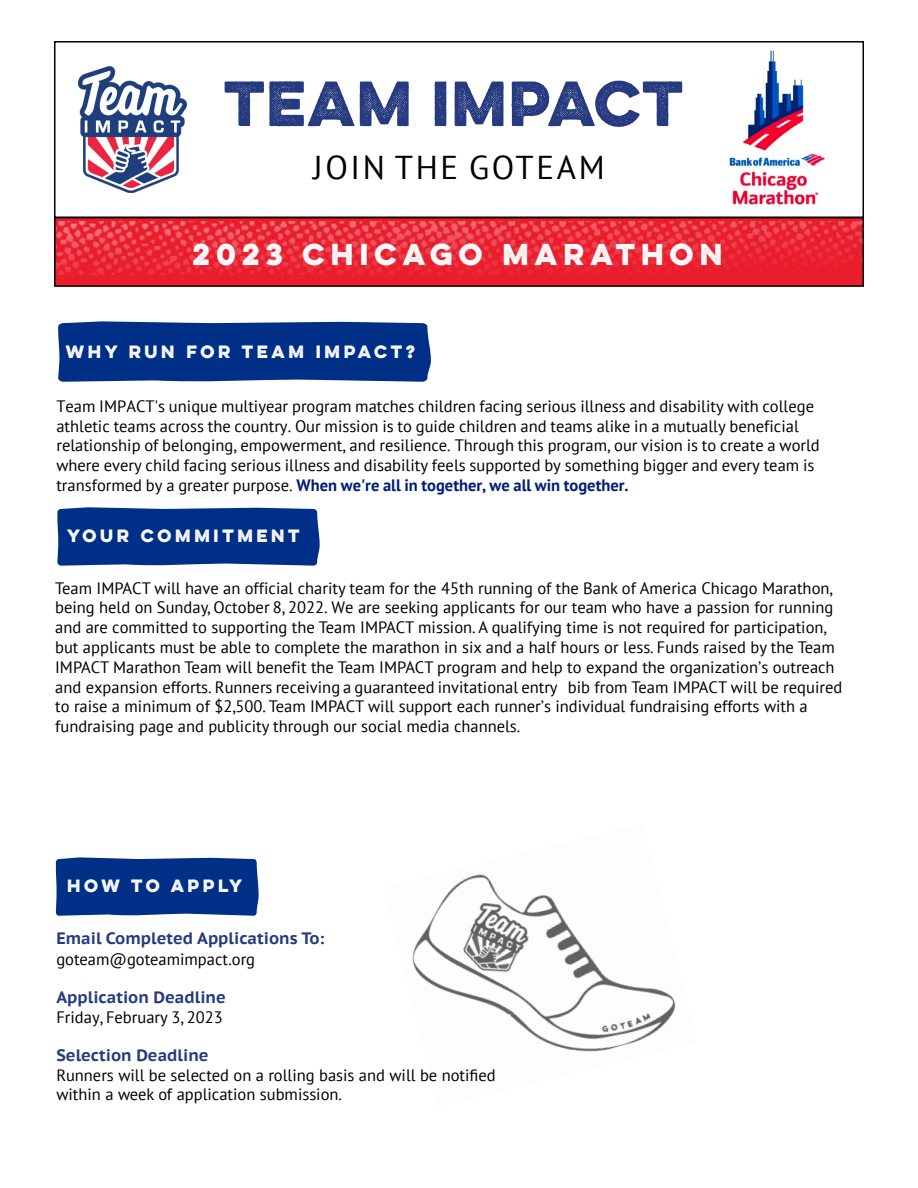
<style>
.page{position:relative;width:918px;height:1188px;background:#fff}
.page>*{position:absolute;margin:0;border:0;box-sizing:border-box;transform-origin:0 0}
.t1{font:700 57px "Lulo One";letter-spacing:-.2em;color:#263a80}
.t2{font:33px "PT Sans";letter-spacing:.08em;color:#000}
.t3{font:700 27px "Lulo One";color:#fff}
.t4{font:16.5px/19.8px "PT Sans";color:#000}
.t5{font:16.5px/19.8px "PT Sans";color:#000}
.t6{font:700 16.5px "PT Sans Caption";color:#263a80}
.t7{font:700 15.9px "Lulo One";color:#fff}
.s1{font-weight:700;color:#021e74}
.s2{font-style:inherit}
</style>
<div class="page">
<svg style="left:56px;top:857px;width:203px;height:59px;background:#0d398d"></svg>
<svg style="left:57px;top:507px;width:263px;height:59px;background:#0d3a8d"></svg>
<div style="left:55px;top:218px;width:808px;height:68px;background:#e91d2c"></div>
<div style="left:54px;top:217px;width:810px;height:70px;border:2px solid #000"></div>
<img style="left:78px;top:67px;width:109px;height:125px">
<div style="left:54px;top:41px;width:810px;height:177px;border:2px solid #000"></div>
<img style="left:412px;top:874px;width:264px;height:178px">
<div style="left:58px;top:321px;width:373px;height:61px;background:#002f87"></div>
<img style="left:729px;top:50px;width:97px;height:145px">
<img style="left:54px;top:195px;width:810px;height:79px">
<h1 class="t1" style="left:224px;top:59px;width:473px">TEAM IMPACT</h1>
<h2 class="t2" style="left:313px;top:146px;width:293px">JOIN THE GOTEAM</h2>
<h3 class="t3" style="left:193px;top:234px;width:537px">2023 CHICAGO MARATHON</h3>
<p class="t7" style="left:66px;top:339px;width:354px">WHY RUN FOR TEAM IMPACT?</p>
<p class="t5" style="left:56px;top:396px;width:765px">Team IMPACT's unique multiyear program matches children facing serious illness and disability with college athletic teams across the country. Our mission is to guide children and teams alike in a mutually beneficial relationship of belonging, empowerment, and resilience. Through this program, our vision is to create a world where every child facing serious illness and disability feels supported by something bigger and every team is transformed by a greater purpose. <span class="s1">When we're all in together, we all win together.</span></p>
<p class="t7" style="left:67px;top:524px;width:238px">YOUR COMMITMENT</p>
<p class="t4" style="left:55px;top:578px;width:789px">Team IMPACT will have an official charity team for the 4<span class="s2">5</span>th running of the Bank of America Chicago Marathon, being held on Sunday, October <span class="s2">8</span>, 2022. We are seeking applicants for our team who have a passion for running and are committed to supporting the Team IMPACT mission. A qualifying time is not required for participation, but applicants must be able to complete the marathon in six and a half hours or less. Funds raised by the Team IMPACT Marathon Team will benefit the Team IMPACT program and help to expand the organization’s outreach and expansion efforts. Runners receiving a guaranteed invitational entry bib from Team IMPACT will be required to raise a minimum of $2,500. Team IMPACT will support each runner’s individual fundraising efforts with a fundraising page and publicity through our social media channels.</p>
<p class="t7" style="left:67px;top:873px;width:180px">HOW TO APPLY</p>
<p class="t6" style="left:56px;top:927px;width:270px">Email Completed Applications To:</p>
<p class="t4" style="left:56px;top:949px;width:200px">goteam@goteamimpact.org</p>
<p class="t6" style="left:56px;top:986px;width:171px">Application Deadline</p>
<p class="t4" style="left:56px;top:1007px;width:168px"><span class="s2">Friday</span>, February <span class="s2">3</span>, 202<span class="s2">3</span></p>
<p class="t6" style="left:56px;top:1044px;width:154px">Selection Deadline</p>
<p class="t4" style="left:56px;top:1065px;width:441px">Runners will be selected on a rolling basis and will be notified within a week of application submission.</p>
</div>
